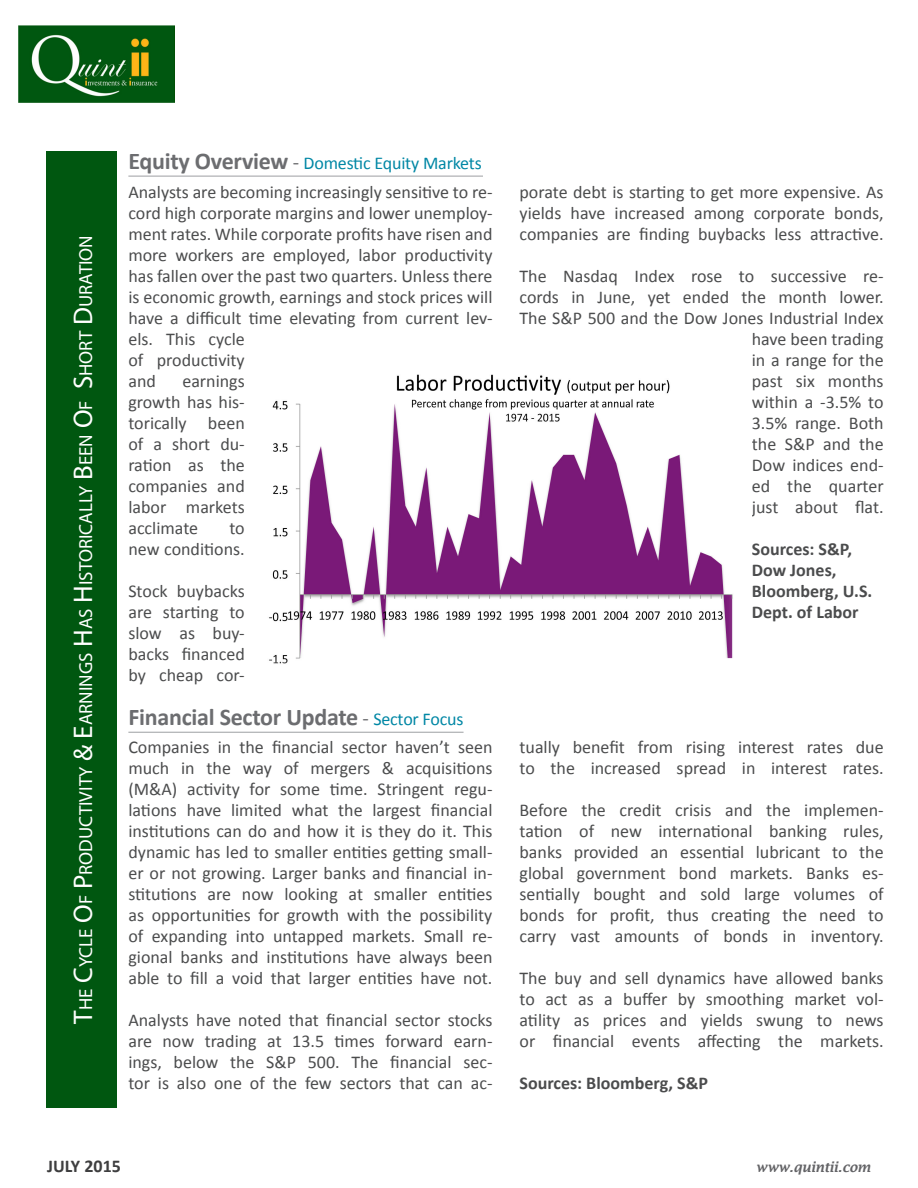
<style>
.page{position:relative;width:918px;height:1188px;background:#fff}
.page>*{position:absolute;margin:0;border:0;box-sizing:border-box;transform-origin:0 0}
.Header_Underline{font:700 24px "Calibri";letter-spacing:-.01em;color:#6c6d70}
.t1{font:18.9px "Myriad Pro";color:#fff}
.t2{font:18px/21px "Calibri";color:#4b4c4d;text-align:justify}
.t3{font:700 18px/21px "Calibri";color:#4b4c4d}
.Header_Underline-2{font:18px "Calibri";letter-spacing:-.01em;color:#0087a5}
.t4{font:700 18px "Calibri";color:#3e3e3f}
.t5{font:italic 600 13.5px "Lucida Fax";letter-spacing:-.02em;color:#636366}
.s1{font-size:27px}
.s2{font-weight:700;font-size:24px;color:#6c6d70}
.s3{font-size:21px;color:#6c6d70}
.s4{font-weight:400;font-size:21px}
.s5{font-weight:400;font-size:18px;color:#0087a5}
</style>
<div class="page">
<img style="left:18px;top:25px;width:157px;height:78px">
<div style="left:47px;top:151px;width:70px;height:957px;background:#005710"></div>
<hr style="left:128px;top:176px;width:355px;height:1px;background:#9d9fa2">
<img style="left:269px;top:374px;width:464px;height:290px">
<hr style="left:128px;top:732px;width:336px;height:1px;background:#9d9fa2">
<p class="t1" style="left:74px;top:1024px;width:790px;rotate:-90deg"><span class="s1">T</span>he <span class="s1">C</span>ycle <span class="s1">O</span>f <span class="s1">P</span>roductivity <span class="s1">&amp; E</span>arnings <span class="s1">H</span>as <span class="s1">H</span> istorically <span class="s1">B</span>een <span class="s1">O</span>f <span class="s1">S</span>hort <span class="s1">D</span>uration</p>
<p class="Header_Underline-2" style="left:128px;top:152px;width:355px"><span class="s2">Equity Overview</span> <span class="s3">-</span> Domestic Equity Markets</p>
<p class="t2" style="left:128px;top:180px;width:366px;text-align:left">Analysts are becoming increasingly sensitive to re&shy;cord high corporate margins and lower unemploy&shy;ment rates. While corporate profits have risen and more workers are employed, labor productivity has fallen over the past two quarters. Unless there is economic growth, earnings and stock prices will have a difficult time elevating from current lev&shy;els. This cycle<br>of productivity<br>and</p>
<p class="t2" style="left:128px;top:369px;width:118px;text-indent:54px">earnings growth has his&shy;torically been of a short du&shy;ration as the companies and labor markets acclimate</p>
<p class="t2" style="left:128px;top:516px;width:118px;text-align:right">to<br>new conditions.</p>
<p class="t2" style="left:128px;top:579px;width:118px">Stock buybacks are starting to slow as buy&shy;backs financed by cheap cor-</p>
<p class="Header_Underline" style="left:128px;top:702px;width:337px">Financial Sector Update <span class="s4">-</span> <span class="s5">Sector Focus</span></p>
<p class="t2" style="left:128px;top:736px;width:366px">Companies in the financial sector haven’t seen much in the way of mergers &amp; acquisitions (M&amp;A) activity for some time. Stringent regu&shy;lations have limited what the largest financial institutions can do and how it is they do it. This dynamic has led to smaller entities getting small&shy;er or not growing. Larger banks and financial in&shy;stitutions are now looking at smaller entities as opportunities for growth with the possibility of expanding into untapped markets. Small re&shy;gional banks and institutions have always been able to fill a void that larger entities have not.</p>
<p class="t2" style="left:128px;top:1009px;width:366px">Analysts have noted that financial sector stocks are now trading at 13.5 times forward earn&shy;ings, below the S&amp;P 500. The financial sec&shy;tor is also one of the few sectors that can ac-</p>
<p class="t2" style="left:520px;top:180px;width:366px">porate debt is starting to get more expensive. As yields have increased among corporate bonds, companies are finding buybacks less attractive.</p>
<p class="t2" style="left:520px;top:264px;width:366px">The Nasdaq Index rose to successive re&shy;cords in June, yet ended the month lower.</p>
<p class="t2" style="left:752px;top:306px;width:133px;text-indent:-232px">The S&amp;P 500 and the Dow Jones Industrial Index have been trading in a range for the past six months within a -3.5% to 3.5% range. Both the S&amp;P and the Dow indices end&shy;ed the quarter just about flat.</p>
<p class="t3" style="left:752px;top:537px;width:122px">Sources: S&amp;P,<br>Dow Jones,<br>Bloomberg, U.S.<br>Dept. of Labor</p>
<p class="t2" style="left:520px;top:736px;width:366px">tually benefit from rising interest rates due to the increased spread in interest rates.</p>
<p class="t2" style="left:520px;top:799px;width:366px">Before the credit crisis and the implemen&shy;tation of new international banking rules, banks provided an essential lubricant to the global government bond markets. Banks es&shy;sentially bought and sold large volumes of bonds for profit, thus creating the need to carry vast amounts of bonds in inventory.</p>
<p class="t2" style="left:520px;top:967px;width:366px">The buy and sell dynamics have allowed banks to act as a buffer by smoothing market vol&shy;atility as prices and yields swung to news or financial events affecting the markets.</p>
<p class="t3" style="left:520px;top:1072px;width:190px">Sources: Bloomberg, S&amp;P</p>
<p class="t4" style="left:47px;top:1155px;width:75px">JULY 2015</p>
<p class="t5" style="left:756px;top:1159px;width:116px">www.quintii.com</p>
</div>
